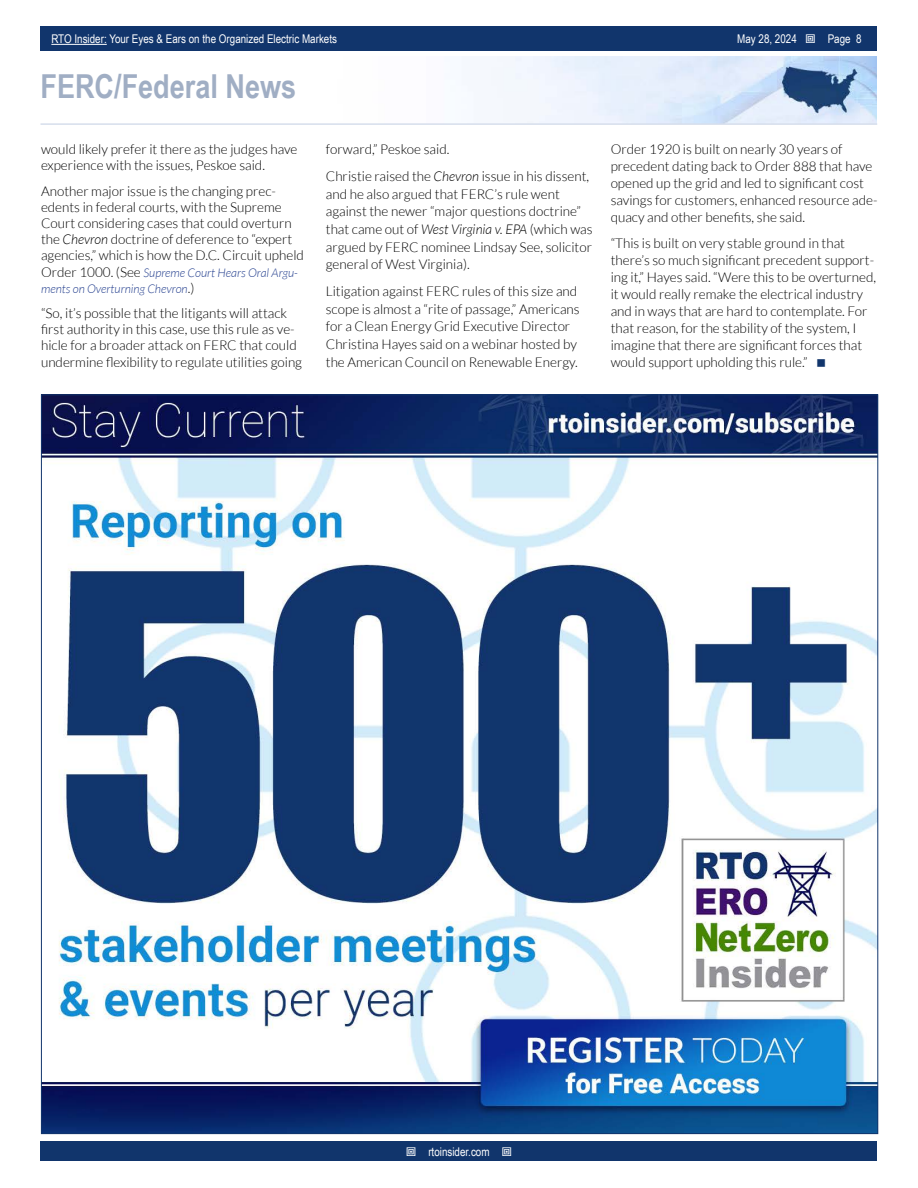
<style>
.page{position:relative;width:918px;height:1188px;background:#fff}
.page>*{position:absolute;margin:0;border:0;box-sizing:border-box;transform-origin:0 0}
.t1{font:700 33px "Arial Narrow";color:#a0aec4}
.t2{font:300 13.5px/17px "Lato";color:#000}
.t3{font:12px "Arial Narrow";color:#fff}
.t4{font:italic 300 12px/16.2px "Lato";color:#25408f}
.s1{font-style:italic}
.s2{font-style:normal;font-size:13.5px;color:#000}
</style>
<div class="page">
<div style="left:41px;top:1142px;width:836px;height:19px;background:#11356c"></div>
<div style="left:41px;top:27px;width:836px;height:24px;background:#11356c"></div>
<hr style="left:51px;top:44px;width:56px;height:1px;background:#fff">
<img style="left:491px;top:56px;width:386px;height:67px">
<hr style="left:40px;top:123px;width:837px;height:2px;background:#d6deec">
<img style="left:43px;top:396px;width:833px;height:736px">
<p class="t3" style="left:51px;top:30px;width:287px">RTO Insider: Your Eyes &amp; Ears on the Organized Electric Markets</p>
<p class="t3" style="left:737px;top:30px;width:61px">May 28, 2024</p>
<p class="t3" style="left:828px;top:30px;width:35px">Page 8</p>
<h1 class="t1" style="left:40px;top:61px;width:257px">FERC/Federal News</h1>
<p class="t2" style="left:41px;top:141px;width:258px;line-height:16.2px">would likely prefer it there as the judges have experience with the issues, Peskoe said.</p>
<p class="t2" style="left:41px;top:183px;width:264px;line-height:16.2px">Another major issue is the changing prec&shy;edents in federal courts, with the Supreme Court considering cases that could overturn the <span class="s1">Chevron</span> doctrine of deference to “expert agencies,” which is how the D.C. Circuit upheld</p>
<p class="t4" style="left:41px;top:265px;width:258px"><span class="s2">Order 1000. (See</span> Supreme Court Hears Oral Argu&shy;ments on Overturning Chevron<span class="s2">.)</span></p>
<p class="t2" style="left:41px;top:305px;width:263px;line-height:16.2px">“So, it’s possible that the litigants will attack first authority in this case, use this rule as ve&shy;hicle for a broader attack on FERC that could undermine flexibility to regulate utilities going</p>
<p class="t2" style="left:326px;top:136px;width:265px;line-height:26.7px">forward,” Peskoe said.<br>Christie raised the <span class="s1">Chevron</span> issue in his dissent,</p>
<p class="t2" style="left:326px;top:185px;width:268px;line-height:17.7px">and he also argued that FERC’s rule went against the newer “major questions doctrine” that came out of <span class="s1">West Virginia v. EPA</span> (which was argued by FERC nominee Lindsay See, solicitor general of West Virginia).</p>
<p class="t2" style="left:326px;top:282px;width:255px;line-height:17.7px">Litigation against FERC rules of this size and scope is almost a “rite of passage,” Americans for a Clean Energy Grid Executive Director Christina Hayes said on a webinar hosted by the American Council on Renewable Energy.</p>
<p class="t2" style="left:611px;top:141px;width:268px">Order 1920 is built on nearly 30 years of precedent dating back to Order 888 that have opened up the grid and led to significant cost savings for customers, enhanced resource ade&shy;quacy and other benefits, she said.</p>
<p class="t2" style="left:611px;top:235px;width:267px">“This is built on very stable ground in that there’s so much significant precedent support&shy;ing it,” Hayes said. “Were this to be overturned, it would really remake the electrical industry and in ways that are hard to contemplate. For that reason, for the stability of the system, I imagine that there are significant forces that would support upholding this rule.”</p>
<p class="t3" style="left:428px;top:1143px;width:63px">rtoinsider.com</p>
</div>
